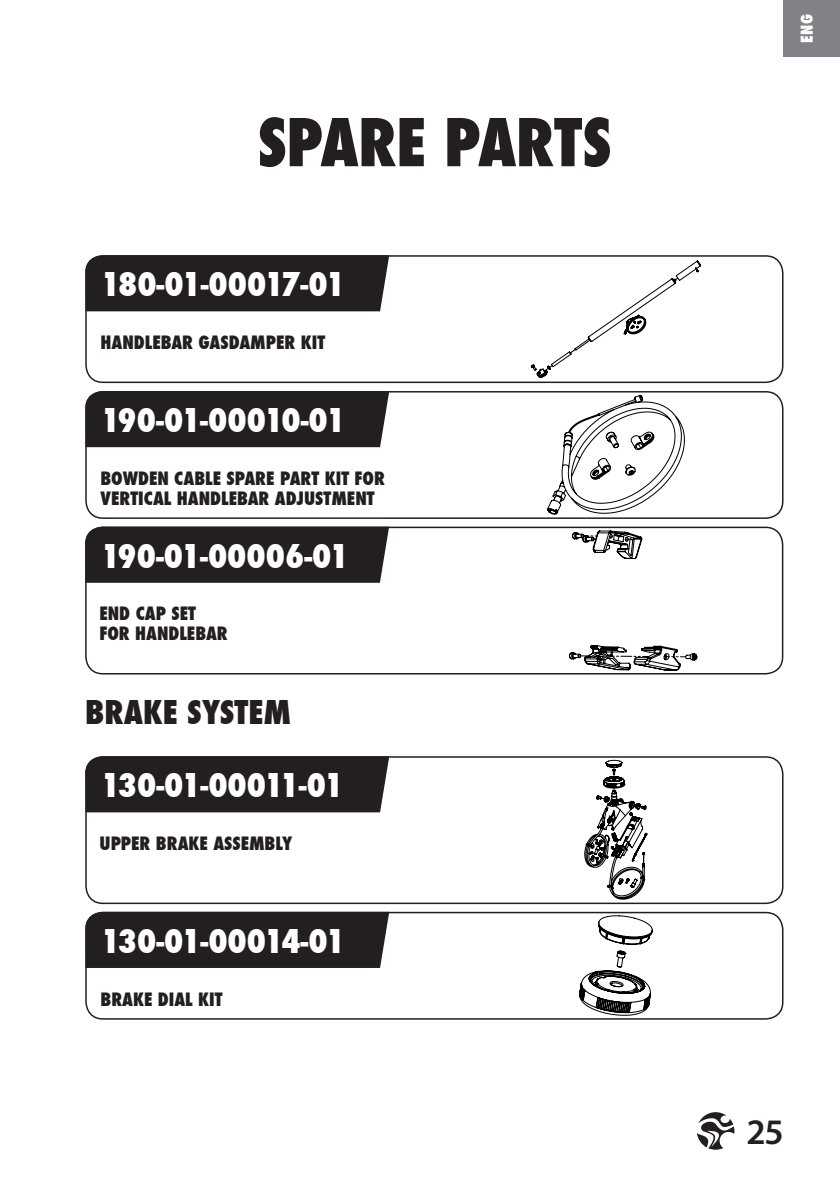
<style>
.page{position:relative;width:840px;height:1191px;background:#fff}
.page>*{position:absolute;margin:0;border:0;box-sizing:border-box;transform-origin:0 0}
.t1{font:800 condensed 64px "Futura";letter-spacing:-.01em;color:#231f20}
.t2{font:600 36px "Myriad Pro";color:#231f20}
.t3{font:800 condensed 32px "Futura";letter-spacing:-.06em;color:#fff}
.t4{font:800 condensed 32px "Futura";color:#fff}
.t5{font:800 condensed 32px "Futura";color:#231f20}
.t6{font:800 condensed 18px/20px "Futura";color:#231f20}
.t7{font:800 condensed 16px "Futura";color:#fff}
</style>
<div class="page">
<svg style="left:697px;top:1112px;width:37px;height:37px"></svg>
<div style="left:782px;top:0;width:57px;height:57px;background:#808285"></div>
<svg style="left:547px;top:395px;width:137px;height:119px"></svg>
<div style="left:85px;top:391px;width:698px;height:128px;border:2px solid #231f20;border-radius:17px"></div>
<div style="left:85px;top:391px;width:304px;height:56px;background:#231f20"></div>
<svg style="left:531px;top:261px;width:169px;height:117px"></svg>
<div style="left:85px;top:255px;width:698px;height:128px;border:2px solid #231f20;border-radius:17px"></div>
<svg style="left:569px;top:530px;width:128px;height:140px"></svg>
<div style="left:85px;top:526px;width:698px;height:148px;border:2px solid #231f20;border-radius:17px"></div>
<div style="left:85px;top:255px;width:304px;height:56px;background:#231f20"></div>
<div style="left:85px;top:526px;width:304px;height:57px;background:#231f20"></div>
<svg style="left:584px;top:760px;width:63px;height:139px"></svg>
<div style="left:85px;top:756px;width:698px;height:148px;border:2px solid #231f20;border-radius:17px"></div>
<div style="left:85px;top:756px;width:304px;height:56px;background:#231f20"></div>
<svg style="left:579px;top:915px;width:73px;height:100px"></svg>
<div style="left:85px;top:911px;width:698px;height:108px;border:2px solid #231f20;border-radius:17px"></div>
<div style="left:85px;top:911px;width:304px;height:57px;background:#231f20"></div>
<p class="t1" style="left:257px;top:99px;width:355px">SPARE PARTS</p>
<p class="t3" style="left:100px;top:263px;width:245px">180-01-00017-01</p>
<p class="t6" style="left:100px;top:332px;width:226px">HANDLEBAR GASDAMPER KIT</p>
<p class="t3" style="left:100px;top:398px;width:246px">190-01-00010-01</p>
<p class="t6" style="left:100px;top:468px;width:286px">BOWDEN CABLE SPARE PART KIT FOR<br>VERTICAL HANDLEBAR ADJUSTMENT</p>
<p class="t4" style="left:100px;top:534px;width:249px">190-01-00006-01</p>
<p class="t6" style="left:99px;top:604px;width:130px">END CAP SET<br>FOR HANDLEBAR</p>
<p class="t5" style="left:85px;top:690px;width:207px">BRAKE SYSTEM</p>
<p class="t3" style="left:100px;top:763px;width:244px">130-01-00011-01</p>
<p class="t6" style="left:99px;top:833px;width:194px">UPPER BRAKE ASSEMBLY</p>
<p class="t3" style="left:100px;top:919px;width:246px">130-01-00014-01</p>
<p class="t6" style="left:100px;top:989px;width:123px">BRAKE DIAL KIT</p>
<p class="t7" style="left:795px;top:43px;width:30px;rotate:-90deg">ENG</p>
<h2 class="t2" style="left:746px;top:1109px;width:39px">25</h2>
</div>
